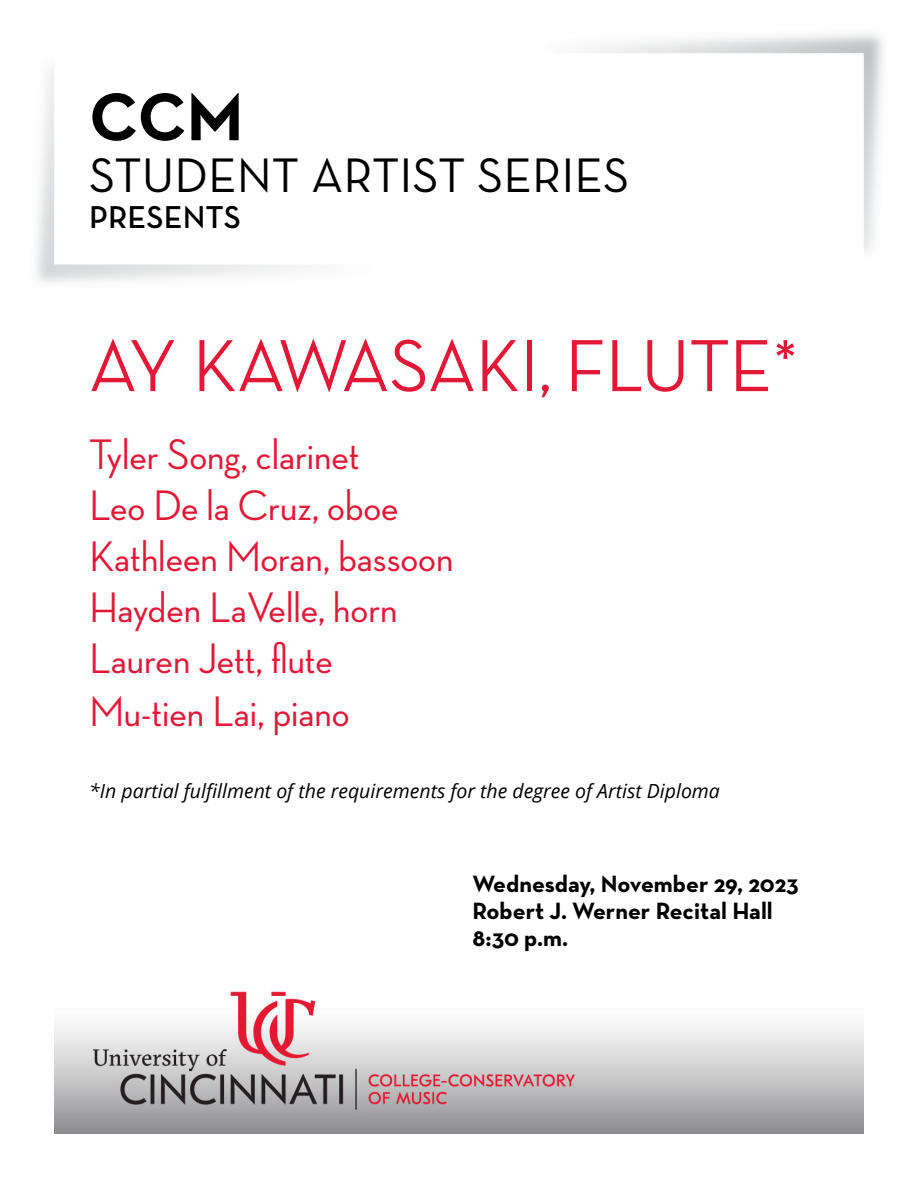
<style>
.page{position:relative;width:918px;height:1188px;background:#fff}
.page>*{position:absolute;margin:0;border:0;box-sizing:border-box;transform-origin:0 0}
.Concert_Title__H1{font:500 75px "Neutra Disp";color:#e31837}
.Page_Intro__H1{font:700 68.7px "Neutra Text";color:#000}
.Page_Intro__H1-2{font:49.35px "Neutra Text";color:#000}
.Musician_Conductor__H2{font:500 43.5px/51.4px "Neutra Disp";color:#e31837}
.Page_Intro__H1-3{font:600 32.25px "Neutra Text";color:#000}
.Date_Venue_Time__H3{font:700 24px "Neutra Text";color:#000}
.In_partial_fulfillment_of__H2{font:italic 19.5px "Open Sans";color:#000}
</style>
<div class="page">
<img style="left:54px;top:991px;width:810px;height:143px">
<img style="left:589px;top:34px;width:294px;height:218px">
<h1 class="Page_Intro__H1" style="left:89px;top:74px;width:156px">CCM</h1>
<h1 class="Page_Intro__H1-2" style="left:89px;top:145px;width:542px">STUDENT ARTIST SERIES</h1>
<h1 class="Page_Intro__H1-3" style="left:89px;top:197px;width:153px">PRESENTS</h1>
<h1 class="Concert_Title__H1" style="left:89px;top:324px;width:711px">AY KAWASAKI, FLUTE*</h1>
<h2 class="Musician_Conductor__H2" style="left:89px;top:429px;width:366px">Tyler Song, clarinet<br>Leo De la Cruz, oboe<br>Kathleen Moran, bassoon<br>Hayden LaVelle, horn<br>Lauren Jett, flute<br>Mu-tien Lai, piano</h2>
<h2 class="In_partial_fulfillment_of__H2" style="left:89px;top:778px;width:632px">*In partial fulfillment of the requirements for the degree of Artist Diploma</h2>
<h3 class="Date_Venue_Time__H3" style="left:472px;top:869px;width:328px">Wednesday, November 29, 2023</h3>
<h3 class="Date_Venue_Time__H3" style="left:472px;top:896px;width:302px">Robert J. Werner Recital Hall</h3>
<h3 class="Date_Venue_Time__H3" style="left:472px;top:923px;width:97px">8:30 p.m.</h3>
</div>
